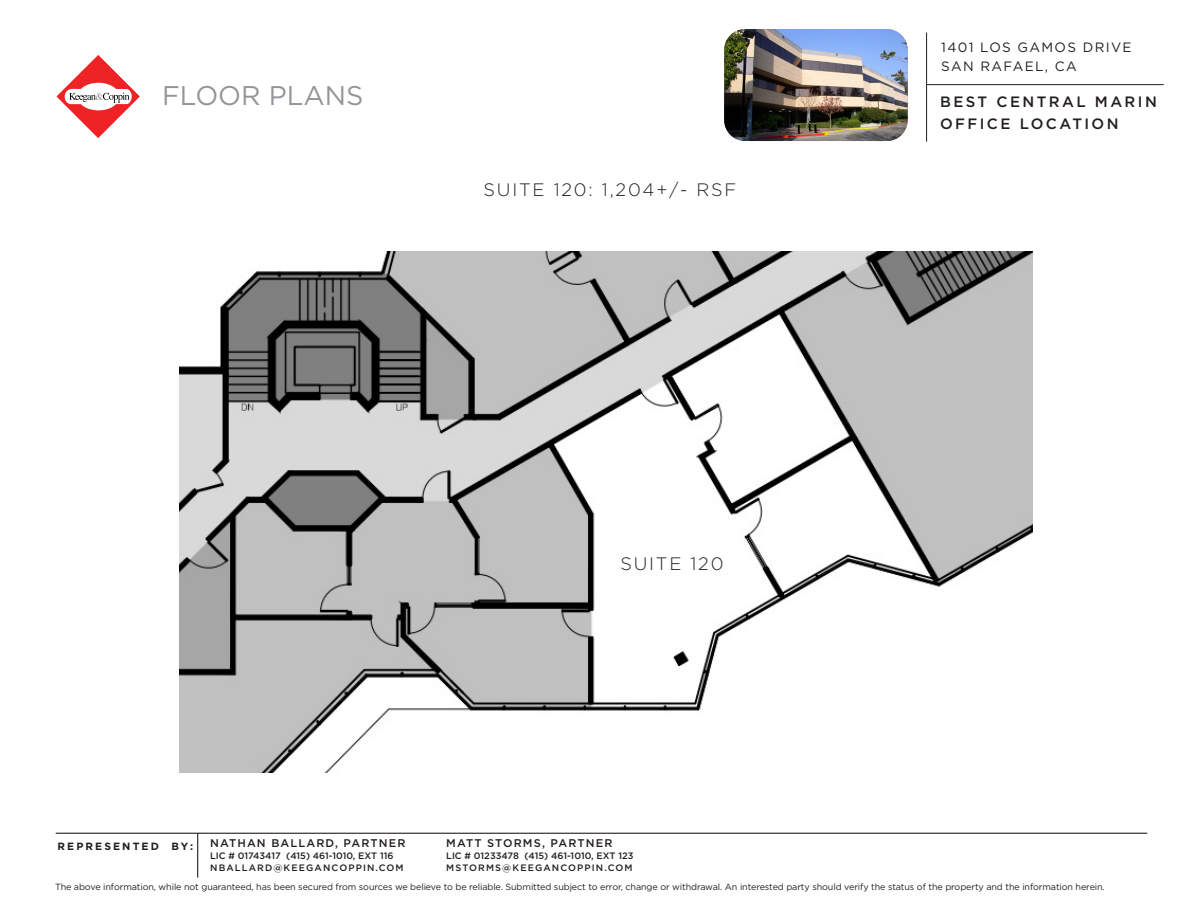
<style>
.page{position:relative;width:1188px;height:918px;background:#fff}
.page>*{position:absolute;margin:0;border:0;box-sizing:border-box;transform-origin:0 0}
.t1{font:27px "Gotham";color:#939598}
._10_26_Goth_Med_List_Bold{font:300 18px "Gotham";letter-spacing:.1em;color:#231f20}
.t2{font:500 15px/22.2px "Gotham";letter-spacing:.16em;color:#231f20}
.t3{font:13.5px/19.5px "Gotham";letter-spacing:.1em;color:#231f20}
.t4{font:500 11.1px "Gotham";letter-spacing:.1em;color:#231f20}
.t5{font:700 10.5px "Gotham";letter-spacing:.2em;color:#231f20}
.t6{font:500 9.3px/12px "Gotham";letter-spacing:.05em;color:#231f20}
.t7{font:500 9.3px/12px "Gotham";color:#231f20}
.t8{font:9px "Gotham";letter-spacing:-.01em;color:#231f20}
</style>
<div class="page">
<hr style="left:927px;top:84px;width:237px;height:1px;background:#231f20">
<hr style="left:926px;top:32px;width:1px;height:110px;background:#231f20">
<img style="left:724px;top:29px;width:184px;height:112px">
<hr style="left:197px;top:834px;width:1px;height:43px;background:#231f20">
<hr style="left:56px;top:833px;width:1091px;height:1px;background:#231f20">
<svg style="left:57px;top:55px;width:83px;height:83px"></svg>
<img style="left:179px;top:252px;width:853px;height:521px">
<div style="left:606px;top:550px;width:118px;height:45px;background:#fff"></div>
<p class="t1" style="left:162px;top:78px;width:203px">FLOOR PLANS</p>
<p class="_10_26_Goth_Med_List_Bold" style="left:484px;top:178px;width:254px">SUITE 120: 1,204+/- RSF</p>
<p class="_10_26_Goth_Med_List_Bold" style="left:620px;top:552px;width:105px">SUITE 120</p>
<h3 class="t3" style="left:941px;top:37px;width:192px">1401 LOS GAMOS DRIVE<br>SAN RAFAEL, CA</h3>
<h3 class="t2" style="left:940px;top:91px;width:218px">BEST CENTRAL MARIN<br>OFFICE LOCATION</h3>
<p class="t4" style="left:446px;top:836px;width:168px">MATT STORMS, PARTNER</p>
<p class="t7" style="left:446px;top:850px;width:189px">LIC # 01233478 (415) 461-1010, EXT 123<br>MSTORMS@KEEGANCOPPIN.COM</p>
<p class="t4" style="left:210px;top:836px;width:197px">NATHAN BALLARD, PARTNER</p>
<p class="t6" style="left:210px;top:850px;width:195px">LIC # 01743417 (415) 461-1010, EXT 116<br>NBALLARD@KEEGANCOPPIN.COM</p>
<p class="t5" style="left:58px;top:839px;width:137px">REPRESENTED BY:</p>
<p class="t8" style="left:55px;top:881px;width:1051px">The above information, while not guaranteed, has been secured from sources we believe to be reliable. Submitted subject to error, change or withdrawal. An interested party should verify the status of the property and the information herein.</p>
</div>
